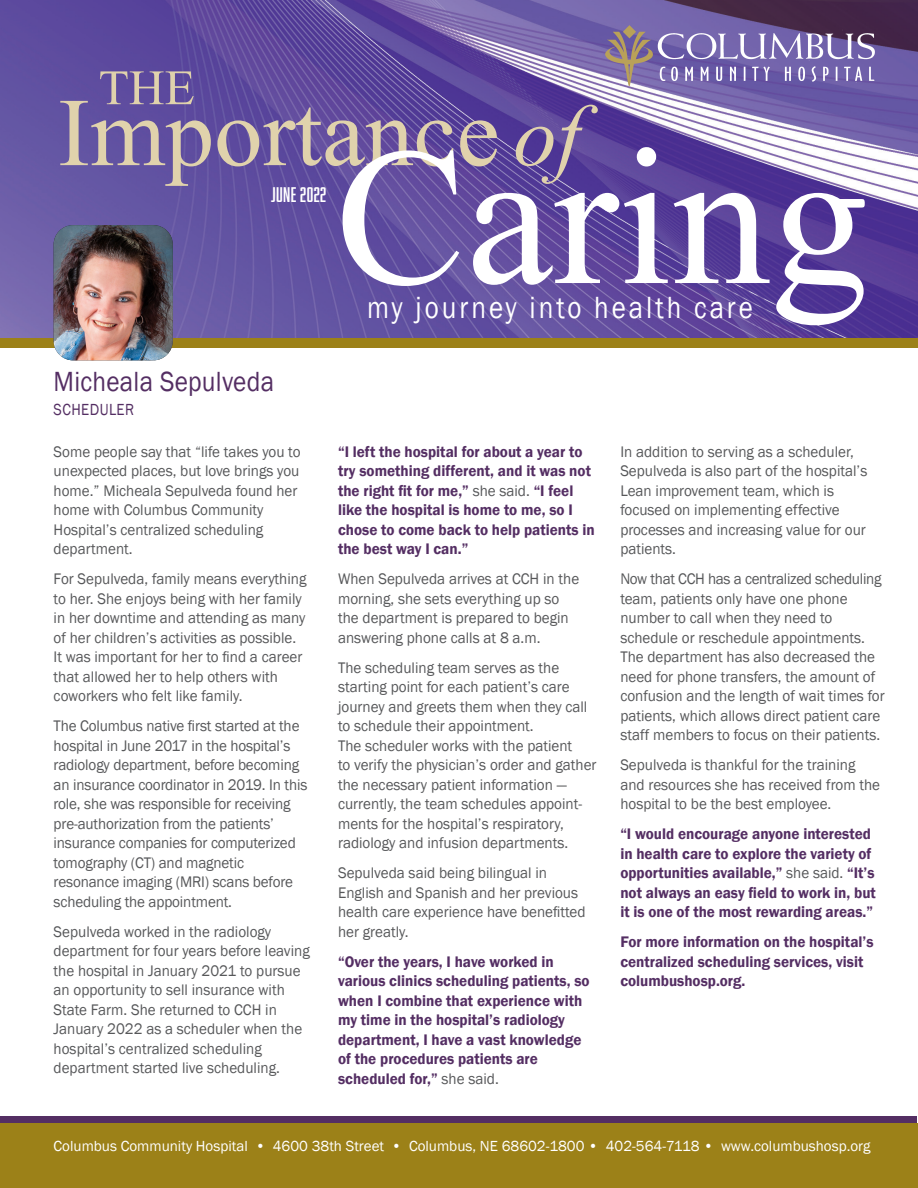
<style>
.page{position:relative;width:918px;height:1188px;background:#fff}
.page>*{position:absolute;margin:0;border:0;box-sizing:border-box;transform-origin:0 0}
.t1{font:31.5px "Franklin Gothic";letter-spacing:.11em;color:#fff;scale:.86 1}
.t2{font:28.5px "Franklin Gothic";letter-spacing:.01em;color:#542e63;scale:.89 1}
.t3{font:19.5px "Abolition Round";letter-spacing:.02em;color:#fff}
.t4{font:16.5px "Franklin Gothic";letter-spacing:.03em;color:#542e63;scale:.89 1}
.t5{font:15.75px/19.5px "Franklin Gothic";color:#57585a;scale:.96 1}
.t6{font:600 15.75px/19.5px "Franklin Gothic";color:#542e63;scale:.96 1}
.t7{font:15px "Franklin Gothic";color:#fff}
.s1{font-weight:400;color:#57585a}
</style>
<div class="page">
<svg style="left:1px;top:1117px;width:916px;height:7px;fill:#542e63"></svg>
<div style="left:0;top:338px;width:918px;height:10px;background:#9c8118"></div>
<img style="left:0;top:0;width:918px;height:338px">
<img style="left:656px;top:27px;width:218px;height:59px">
<img style="left:605px;top:26px;width:47px;height:59px">
<div style="left:0;top:1124px;width:918px;height:64px;background:#9c8118"></div>
<svg style="left:60px;top:101px;width:538px;height:85px;fill:#6150a0"></svg>
<svg style="left:100px;top:71px;width:94px;height:33px"></svg>
<svg style="left:343px;top:147px;width:522px;height:178px"></svg>
<img style="left:54px;top:225px;width:119px;height:135px">
<p class="t3" style="left:271px;top:183px;width:56px">JUNE 2022</p>
<p class="t2" style="left:54px;top:363px;width:249px">Micheala Sepulveda</p>
<p class="t4" style="left:54px;top:399px;width:92px">SCHEDULER</p>
<p class="t5" style="left:54px;top:442px;width:259px">Some people say that “life takes you to unexpected places, but love brings you home.” Micheala Sepulveda found her home with Columbus Community<br>Hospital’s centralized scheduling department.</p>
<p class="t5" style="left:54px;top:570px;width:265px">For Sepulveda, family means everything to her. She enjoys being with her family in her downtime and attending as many of her children’s activities as possible.<br>It was important for her to find a career that allowed her to help others with coworkers who felt like family.</p>
<p class="t5" style="left:54px;top:717px;width:266px">The Columbus native first started at the hospital in June 2017 in the hospital’s radiology department, before becoming an insurance coordinator in 2019. In this role, she was responsible for receiving pre-authorization from the patients’ insurance companies for computerized tomography (CT) and magnetic resonance imaging (MRI) scans before scheduling the appointment.</p>
<p class="t5" style="left:54px;top:922px;width:268px">Sepulveda worked in the radiology department for four years before leaving the hospital in January 2021 to pursue an opportunity to sell insurance with State Farm. She returned to CCH in January 2022 as a scheduler when the hospital’s centralized scheduling department started live scheduling.</p>
<p class="t1" style="left:367px;top:288px;width:450px">my journey into health care</p>
<p class="t6" style="left:338px;top:442px;width:269px">“I left the hospital for about a year to try something different, and it was not the right fit for me,” <span class="s1">she said.</span> “I feel like the hospital is home to me, so I chose to come back to help patients in the best way I can.”</p>
<p class="t5" style="left:338px;top:570px;width:253px">When Sepulveda arrives at CCH in the morning, she sets everything up so the department is prepared to begin answering phone calls at 8 a.m.</p>
<p class="t5" style="left:338px;top:658px;width:271px">The scheduling team serves as the starting point for each patient’s care journey and greets them when they call to schedule their appointment.<br>The scheduler works with the patient<br>to verify the physician’s order and gather the necessary patient information — currently, the team schedules appoint&shy;ments for the hospital’s respiratory, radiology and infusion departments.</p>
<p class="t5" style="left:338px;top:864px;width:259px">Sepulveda said being bilingual in<br>English and Spanish and her previous health care experience have benefitted her greatly.</p>
<p class="t6" style="left:338px;top:952px;width:264px">“Over the years, I have worked in various clinics scheduling patients, so when I combine that experience with my time in the hospital’s radiology department, I have a vast knowledge of the procedures patients are scheduled for,” <span class="s1">she said.</span></p>
<p class="t5" style="left:620px;top:442px;width:259px">In addition to serving as a scheduler,<br>Sepulveda is also part of the hospital’s<br>Lean improvement team, which is focused on implementing effective processes and increasing value for our patients.</p>
<p class="t5" style="left:620px;top:570px;width:277px">Now that CCH has a centralized scheduling team, patients only have one phone number to call when they need to schedule or reschedule appointments.<br>The department has also decreased the need for phone transfers, the amount of confusion and the length of wait times for patients, which allows direct patient care staff members to focus on their patients.</p>
<p class="t5" style="left:620px;top:756px;width:272px">Sepulveda is thankful for the training and resources she has received from the hospital to be the best employee.</p>
<p class="t6" style="left:620px;top:824px;width:268px">“I would encourage anyone interested in health care to explore the variety of opportunities available,” <span class="s1">she said.</span> “It’s not always an easy field to work in, but it is one of the most rewarding areas.”</p>
<p class="t6" style="left:620px;top:932px;width:265px">For more information on the hospital’s centralized scheduling services, visit columbushosp.org.</p>
<p class="t7" style="left:54px;top:1136px;width:818px">Columbus Community Hospital • 4600 38th Street • Columbus, NE 68602-1800 • 402-564-7118 • www.columbushosp.org</p>
</div>
